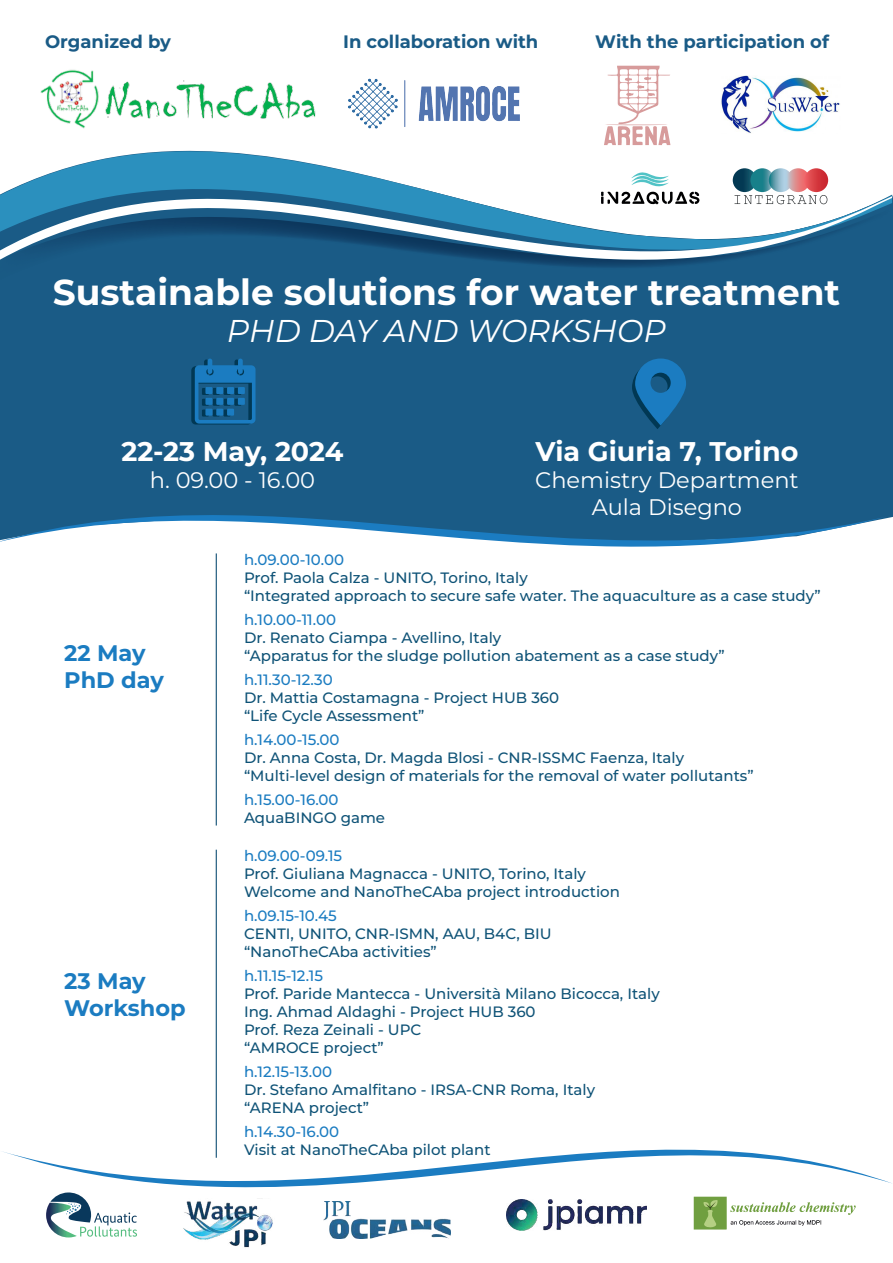
<style>
.page{position:relative;width:893px;height:1263px;background:#fff}
.page>*{position:absolute;margin:0;border:0;box-sizing:border-box;transform-origin:0 0}
.t1{font:700 36px "Montserrat";color:#fff}
.t2{font:italic 31.5px "Montserrat";color:#fff}
.t3{font:700 27px "Montserrat";color:#fff}
.t4{font:22.5px/27px "Montserrat";color:#fff;text-align:center}
.t5{font:700 22.5px/27px "Montserrat";color:#1b7cc1}
.t6{font:700 18px "Montserrat";color:#1a5b86}
.t7{font:500 15px/18px "Montserrat";color:#0f5377}
.t8{font:500 15px "Montserrat";color:#1b7cc1}
</style>
<div class="page">
<div style="left:0;top:196px;width:893px;height:321px;background:#1a5b86"></div>
<svg style="left:2px;top:1129px;width:890px;height:59px"></svg>
<svg style="left:0;top:497px;width:887px;height:50px;fill:#1a5b86"></svg>
<svg style="left:0;top:65px;width:892px;height:285px;fill:#1a5b86"></svg>
<svg style="left:0;top:151px;width:892px;height:45px"></svg>
<svg style="left:0;top:196px;width:892px;height:89px;fill:#1a5b86"></svg>
<svg style="left:191px;top:358px;width:65px;height:66px;background:#156499"></svg>
<svg style="left:632px;top:358px;width:54px;height:71px;background:#18689f"></svg>
<img style="left:183px;top:1198px;width:90px;height:50px">
<img style="left:507px;top:1199px;width:140px;height:32px">
<svg style="left:46px;top:1192px;width:91px;height:45px"></svg>
<img style="left:323px;top:1201px;width:128px;height:37px">
<hr style="left:216px;top:553px;width:1px;height:272px;background:#125176">
<hr style="left:216px;top:850px;width:1px;height:308px;background:#125176">
<img style="left:36px;top:66px;width:288px;height:66px">
<img style="left:347px;top:65px;width:173px;height:131px">
<svg style="left:604px;top:66px;width:66px;height:79px"></svg>
<svg style="left:601px;top:172px;width:99px;height:33px"></svg>
<img style="left:720px;top:76px;width:121px;height:58px">
<svg style="left:733px;top:168px;width:23px;height:24px"></svg>
<svg style="left:750px;top:168px;width:24px;height:24px"></svg>
<svg style="left:769px;top:168px;width:24px;height:24px"></svg>
<svg style="left:786px;top:168px;width:24px;height:24px"></svg>
<svg style="left:804px;top:168px;width:24px;height:24px"></svg>
<svg style="left:734px;top:195px;width:93px;height:9px"></svg>
<svg style="left:694px;top:1196px;width:162px;height:33px"></svg>
<p class="t6" style="left:45px;top:30px;width:127px">Organized by</p>
<p class="t6" style="left:343px;top:30px;width:197px">In collaboration with</p>
<p class="t6" style="left:595px;top:30px;width:235px">With the participation of</p>
<h1 class="t1" style="left:53px;top:268px;width:789px">Sustainable solutions for water treatment</h1>
<h2 class="t2" style="left:227px;top:310px;width:441px">PHD DAY AND WORKSHOP</h2>
<h3 class="t3" style="left:122px;top:434px;width:223px">22-23 May, 2024</h3>
<h3 class="t4" style="left:150px;top:466px;width:167px">h. 09.00 - 16.00</h3>
<h3 class="t3" style="left:535px;top:434px;width:265px">Via Giuria 7, Torino</h3>
<h3 class="t4" style="left:535px;top:466px;width:265px">Chemistry Department<br>Aula Disegno</h3>
<h3 class="t5" style="left:64px;top:639px;width:101px">22 May<br>PhD day</h3>
<h3 class="t5" style="left:64px;top:967px;width:123px">23 May<br>Workshop</h3>
<p class="t8" style="left:244px;top:549px;width:101px">h.09.00-10.00</p>
<p class="t7" style="left:244px;top:568px;width:578px">Prof. Paola Calza - UNITO, Torino, Italy<br>“Integrated approach to secure safe water. The aquaculture as a case study”</p>
<p class="t8" style="left:244px;top:609px;width:93px">h.10.00-11.00</p>
<p class="t7" style="left:244px;top:628px;width:482px">Dr. Renato Ciampa - Avellino, Italy<br>“Apparatus for the sludge pollution abatement as a case study”</p>
<p class="t8" style="left:244px;top:669px;width:90px">h.11.30-12.30</p>
<p class="t7" style="left:244px;top:688px;width:317px">Dr. Mattia Costamagna - Project HUB 360 “Life Cycle Assessment”</p>
<p class="t8" style="left:244px;top:729px;width:97px">h.14.00-15.00</p>
<p class="t7" style="left:244px;top:748px;width:511px">Dr. Anna Costa, Dr. Magda Blosi - CNR-ISSMC Faenza, Italy “Multi-level design of materials for the removal of water pollutants”</p>
<p class="t8" style="left:244px;top:789px;width:96px">h.15.00-16.00</p>
<p class="t7" style="left:244px;top:808px;width:143px">AquaBINGO game</p>
<p class="t8" style="left:244px;top:845px;width:100px">h.09.00-09.15</p>
<p class="t7" style="left:244px;top:864px;width:377px">Prof. Giuliana Magnacca - UNITO, Torino, Italy<br>Welcome and NanoTheCAba project introduction</p>
<p class="t8" style="left:244px;top:905px;width:94px">h.09.15-10.45</p>
<p class="t7" style="left:244px;top:924px;width:309px">CENTI, UNITO, CNR-ISMN, AAU, B4C, BIU “NanoTheCAba activities”</p>
<p class="t8" style="left:244px;top:965px;width:81px">h.11.15-12.15</p>
<p class="t7" style="left:244px;top:984px;width:417px">Prof. Paride Mantecca - Università Milano Bicocca, Italy Ing. Ahmad Aldaghi - Project HUB 360<br>Prof. Reza Zeinali - UPC<br>“AMROCE project”</p>
<p class="t8" style="left:244px;top:1061px;width:89px">h.12.15-13.00</p>
<p class="t7" style="left:244px;top:1080px;width:353px">Dr. Stefano Amalfitano - IRSA-CNR Roma, Italy “ARENA project”</p>
<p class="t8" style="left:244px;top:1121px;width:97px">h.14.30-16.00</p>
<p class="t7" style="left:244px;top:1140px;width:248px">Visit at NanoTheCAba pilot plant</p>
</div>
